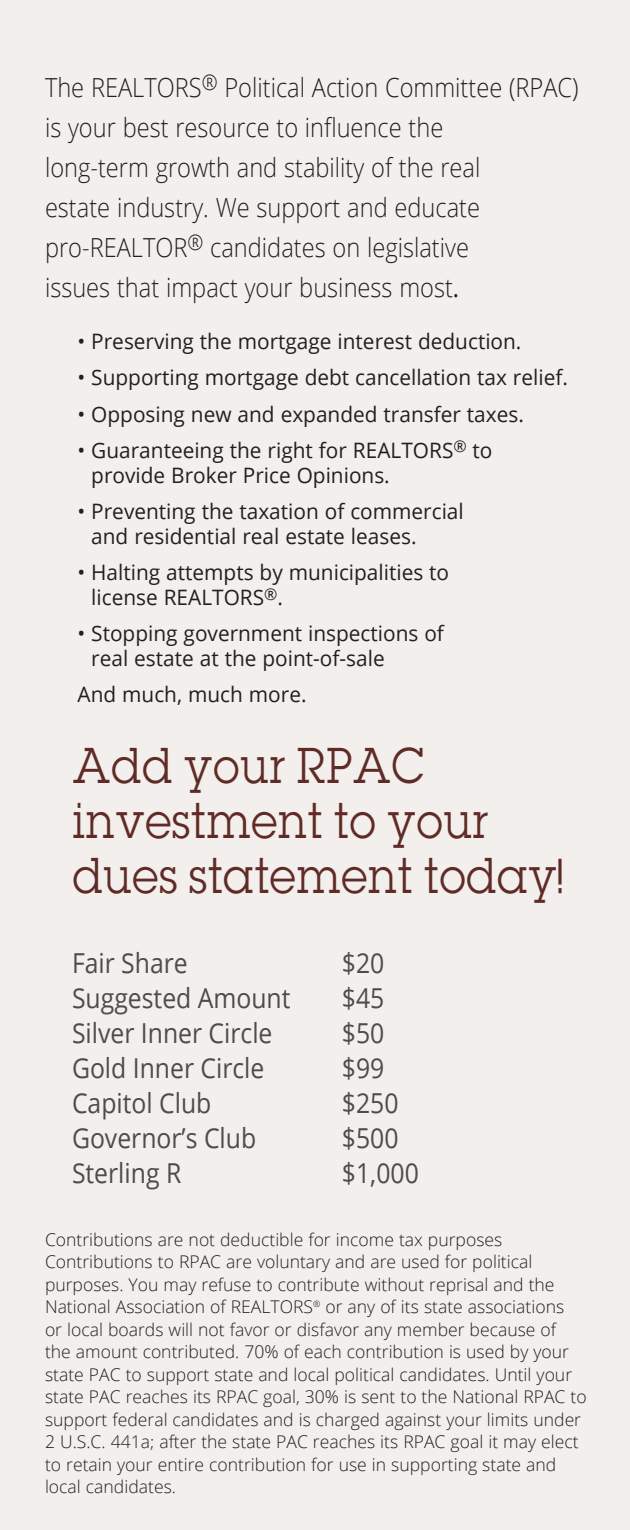
<style>
.page{position:relative;width:630px;height:1530px;background:#f2efec}
.page>*{position:absolute;margin:0;border:0;box-sizing:border-box;transform-origin:0 0}
.t1{font:45px/55px "Lubalin";color:#602b26;scale:.9 1}
.t2{font:27.5px "Open Sans";color:#4b4c4d;scale:.9 1}
.t3{font:300 26.25px/40px "Open Sans";color:#231f20;scale:.9 1}
.t4{font:21.25px/25px "Open Sans";color:#231f20}
.t5{font:300 17.5px/22.5px "Open Sans";color:#231f20}
.s1{font-weight:400}
</style>
<div class="page">
<p class="t3" style="left:45px;top:67px;width:594px">The REALTORS<sup>®</sup> Political Action Committee (RPAC) is your best resource to influence the<br>long-term growth and stability of the real<br>estate industry. We support and educate pro-REALTOR<sup>®</sup> candidates on legislative<br>issues that impact your business most<span class="s1">.</span></p>
<p class="t4" style="left:78px;top:329px;width:446px">• Preserving the mortgage interest deduction.</p>
<p class="t4" style="left:78px;top:365px;width:492px">• Supporting mortgage debt cancellation tax relief.</p>
<p class="t4" style="left:78px;top:401px;width:448px">• Opposing new and expanded transfer taxes.</p>
<p class="t4" style="left:91px;top:437px;width:403px;text-indent:-14px">• Guaranteeing the right for REALTORS<sup>®</sup> to provide Broker Price Opinions.</p>
<p class="t4" style="left:91px;top:498px;width:374px;text-indent:-14px">• Preventing the taxation of commercial and residential real estate leases.</p>
<p class="t4" style="left:91px;top:559px;width:359px;text-indent:-14px">• Halting attempts by municipalities to license REALTORS<sup>®</sup>.</p>
<p class="t4" style="left:91px;top:620px;width:354px;text-indent:-14px">• Stopping government inspections of real estate at the point-of-sale</p>
<p class="t4" style="left:78px;top:682px;width:231px">And much, much more.</p>
<p class="t1" style="left:72px;top:738px;width:547px">Add your RPAC investment to your dues statement today!</p>
<p class="t2" style="left:72px;top:944px;width:130px">Fair Share</p>
<p class="t2" style="left:342px;top:944px;width:49px">$20</p>
<p class="t2" style="left:72px;top:979px;width:244px">Suggested Amount</p>
<p class="t2" style="left:342px;top:979px;width:49px">$45</p>
<p class="t2" style="left:72px;top:1014px;width:224px">Silver Inner Circle</p>
<p class="t2" style="left:342px;top:1014px;width:49px">$50</p>
<p class="t2" style="left:72px;top:1049px;width:215px">Gold Inner Circle</p>
<p class="t2" style="left:342px;top:1049px;width:49px">$99</p>
<p class="t2" style="left:72px;top:1084px;width:156px">Capitol Club</p>
<p class="t2" style="left:342px;top:1084px;width:64px">$250</p>
<p class="t2" style="left:72px;top:1119px;width:206px">Governor’s Club</p>
<p class="t2" style="left:342px;top:1119px;width:64px">$500</p>
<p class="t2" style="left:72px;top:1154px;width:123px">Sterling R</p>
<p class="t2" style="left:342px;top:1154px;width:87px">$1,000</p>
<p class="t5" style="left:45px;top:1228px;width:543px">Contributions are not deductible for income tax purposes Contributions to RPAC are voluntary and are used for political purposes. You may refuse to contribute without reprisal and the National Association of REALTORS<sup>®</sup> or any of its state associations<br>or local boards will not favor or disfavor any member because of<br>the amount contributed. 70% of each contribution is used by your state PAC to support state and local political candidates. Until your state PAC reaches its RPAC goal, 30% is sent to the National RPAC to support federal candidates and is charged against your limits under 2 U.S.C. 441a; after the state PAC reaches its RPAC goal it may elect to retain your entire contribution for use in supporting state and local candidates.</p>
</div>
